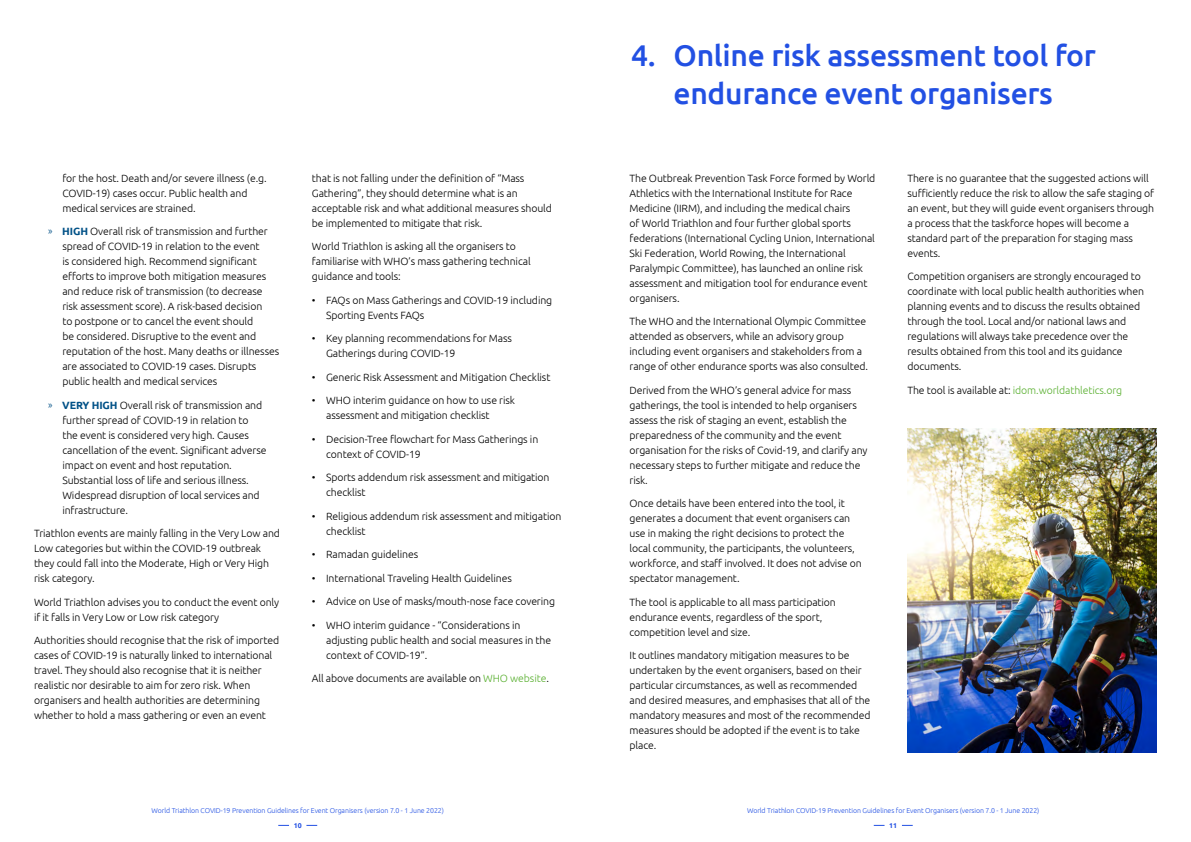
<style>
.page{position:relative;width:1191px;height:842px;background:#fff}
.page>*{position:absolute;margin:0;border:0;box-sizing:border-box;transform-origin:0 0}
.t1{font:500 30px/38px "Ubuntu";letter-spacing:-.01em;color:#2250e3;text-align:center}
.t2{font:300 10.5px/15px "Ubuntu";letter-spacing:-.01em;color:#000}
.t3{font:300 10.5px "Ubuntu";letter-spacing:-.01em;color:#5ab031}
.t4{font:300 7px "Ubuntu";letter-spacing:-.01em;color:#2250e3}
.t5{font:700 7px "Ubuntu";color:#2250e3}
.s1{font-family:"Myriad Pro";font-weight:400;color:#005187}
.s2{font-weight:700;color:#005187}
.s3{color:#5ab031}
.s4{color:#000}
</style>
<div class="page">
<img style="left:907px;top:428px;width:250px;height:325px">
<p class="t2" style="left:62px;top:170px;width:206px">for the host. Death and/or severe illness (e.g.<br>COVID-19) cases occur. Public health and medical services are strained.</p>
<p class="t2" style="left:62px;top:224px;width:218px;text-indent:-14px"><span class="s1">»</span> <span class="s2">HIGH</span> Overall risk of transmission and further spread of COVID-19 in relation to the event<br>is considered high. Recommend significant efforts to improve both mitigation measures and reduce risk of transmission (to decrease risk assessment score). A risk-based decision<br>to postpone or to cancel the event should<br>be considered. Disruptive to the event and reputation of the host. Many deaths or illnesses are associated to COVID-19 cases. Disrupts public health and medical services</p>
<p class="t2" style="left:62px;top:397px;width:206px;text-indent:-14px"><span class="s1">»</span> <span class="s2">VERY HIGH</span> Overall risk of transmission and further spread of COVID-19 in relation to the event is considered very high. Causes cancellation of the event. Significant adverse impact on event and host reputation.<br>Substantial loss of life and serious illness.<br>Widespread disruption of local services and infrastructure.</p>
<p class="t2" style="left:34px;top:526px;width:247px">Triathlon events are mainly falling in the Very Low and Low categories but within the COVID-19 outbreak they could fall into the Moderate, High or Very High risk category.</p>
<p class="t2" style="left:34px;top:594px;width:247px">World Triathlon advises you to conduct the event only if it falls in Very Low or Low risk category</p>
<p class="t2" style="left:34px;top:633px;width:247px">Authorities should recognise that the risk of imported cases of COVID-19 is naturally linked to international travel. They should also recognise that it is neither realistic nor desirable to aim for zero risk. When organisers and health authorities are determining whether to hold a mass gathering or even an event</p>
<p class="t2" style="left:312px;top:170px;width:241px">that is not falling under the definition of “Mass Gathering”, they should determine what is an acceptable risk and what additional measures should be implemented to mitigate that risk.</p>
<p class="t2" style="left:312px;top:239px;width:220px">World Triathlon is asking all the organisers to familiarise with WHO’s mass gathering technical guidance and tools:</p>
<p class="t2" style="left:326px;top:292px;width:228px;text-indent:-14px">• FAQs on Mass Gatherings and COVID-19 including<br>Sporting Events FAQs</p>
<p class="t2" style="left:326px;top:331px;width:187px;text-indent:-14px">• Key planning recommendations for Mass<br>Gatherings during COVID-19</p>
<p class="t2" style="left:312px;top:369px;width:240px">• Generic Risk Assessment and Mitigation Checklist</p>
<p class="t2" style="left:326px;top:393px;width:190px;text-indent:-14px">• WHO interim guidance on how to use risk assessment and mitigation checklist</p>
<p class="t2" style="left:326px;top:431px;width:214px;text-indent:-14px">• Decision-Tree flowchart for Mass Gatherings in context of COVID-19</p>
<p class="t2" style="left:326px;top:470px;width:225px;text-indent:-14px">• Sports addendum risk assessment and mitigation checklist</p>
<p class="t2" style="left:326px;top:508px;width:237px;text-indent:-14px">• Religious addendum risk assessment and mitigation checklist</p>
<p class="t2" style="left:312px;top:547px;width:108px">• Ramadan guidelines</p>
<p class="t2" style="left:312px;top:570px;width:201px">• International Traveling Health Guidelines</p>
<p class="t2" style="left:312px;top:594px;width:245px">• Advice on Use of masks/mouth-nose face covering</p>
<p class="t2" style="left:326px;top:617px;width:227px;text-indent:-14px">• WHO interim guidance - “Considerations in adjusting public health and social measures in the context of COVID-19”.</p>
<p class="t2" style="left:312px;top:671px;width:238px">All above documents are available on <span class="s3">WHO website</span>.</p>
<p class="t4" style="left:152px;top:806px;width:294px">World Triathlon COVID-19 Prevention Guidelines for Event Organisers (version 7.0 - 1 June 2022)</p>
<p class="t5" style="left:294px;top:821px;width:9px">10</p>
<h1 class="t1" style="left:631px;top:35px;width:466px">4. Online risk assessment tool for endurance event organisers</h1>
<p class="t2" style="left:629px;top:170px;width:247px">The Outbreak Prevention Task Force formed by World Athletics with the International Institute for Race Medicine (IIRM), and including the medical chairs<br>of World Triathlon and four further global sports federations (International Cycling Union, International Ski Federation, World Rowing, the International Paralympic Committee), has launched an online risk assessment and mitigation tool for endurance event organisers.</p>
<p class="t2" style="left:629px;top:314px;width:240px">The WHO and the International Olympic Committee attended as observers, while an advisory group including event organisers and stakeholders from a range of other endurance sports was also consulted.</p>
<p class="t2" style="left:629px;top:382px;width:239px">Derived from the WHO’s general advice for mass gatherings, the tool is intended to help organisers assess the risk of staging an event, establish the preparedness of the community and the event organisation for the risks of Covid-19, and clarify any necessary steps to further mitigate and reduce the risk.</p>
<p class="t2" style="left:629px;top:496px;width:234px">Once details have been entered into the tool, it generates a document that event organisers can use in making the right decisions to protect the local community, the participants, the volunteers, workforce, and staff involved. It does not advise on spectator management.</p>
<p class="t2" style="left:629px;top:594px;width:208px">The tool is applicable to all mass participation endurance events, regardless of the sport, competition level and size.</p>
<p class="t2" style="left:629px;top:648px;width:243px">It outlines mandatory mitigation measures to be undertaken by the event organisers, based on their particular circumstances, as well as recommended and desired measures, and emphasises that all of the mandatory measures and most of the recommended measures should be adopted if the event is to take place.</p>
<p class="t2" style="left:907px;top:170px;width:248px">There is no guarantee that the suggested actions will sufficiently reduce the risk to allow the safe staging of an event, but they will guide event organisers through a process that the taskforce hopes will become a standard part of the preparation for staging mass events.</p>
<p class="t2" style="left:907px;top:269px;width:238px">Competition organisers are strongly encouraged to coordinate with local public health authorities when planning events and to discuss the results obtained through the tool. Local and/or national laws and regulations will always take precedence over the results obtained from this tool and its guidance documents.</p>
<p class="t3" style="left:907px;top:384px;width:216px"><span class="s4">The tool is available at:</span> idom.worldathletics.org</p>
<p class="t4" style="left:747px;top:806px;width:294px">World Triathlon COVID-19 Prevention Guidelines for Event Organisers (version 7.0 - 1 June 2022)</p>
<p class="t5" style="left:889px;top:821px;width:9px">11</p>
</div>
